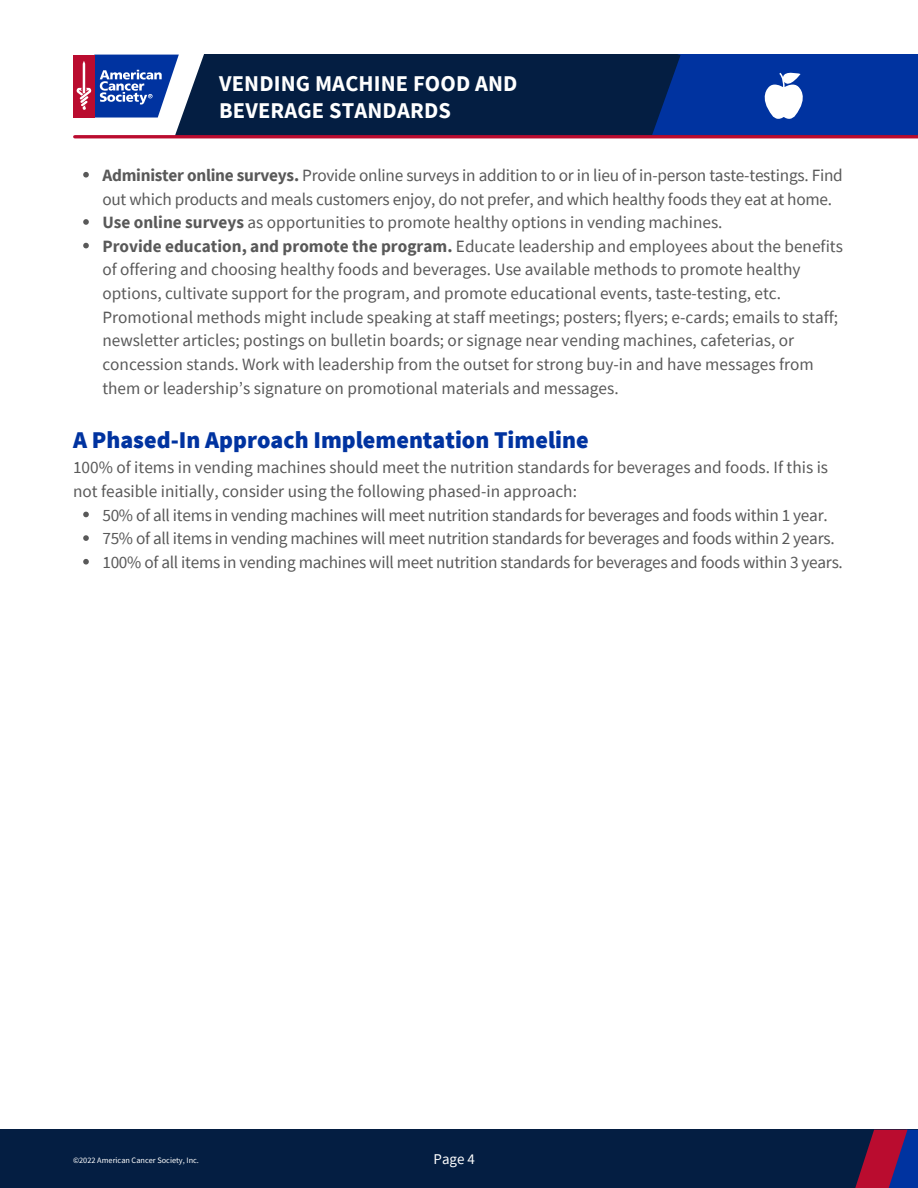
<style>
.page{position:relative;width:918px;height:1188px;background:#fff}
.page>*{position:absolute;margin:0;border:0;box-sizing:border-box;transform-origin:0 0}
.t1{font:900 24px "Source Sans Pro";color:#0033a0}
.t2{font:700 22.5px "Source Sans Pro";letter-spacing:.005em;color:#fff}
.t3{font:17.25px/23.7px "Source Sans Pro";color:#595959}
.t4{font:15px "Source Sans Pro";color:#fff}
.t5{font:8.25px "Source Sans Pro";color:#fff}
.s1{font-weight:700}
</style>
<div class="page">
<div style="left:0;top:1130px;width:918px;height:58px;background:#041e42"></div>
<svg style="left:855px;top:1130px;width:63px;height:58px"></svg>
<div style="left:153px;top:54px;width:765px;height:83px;background:#041e42"></div>
<div style="left:648px;top:54px;width:270px;height:81px;background:#0033a0"></div>
<svg style="left:73px;top:54px;width:146px;height:85px"></svg>
<svg style="left:648px;top:54px;width:33px;height:81px"></svg>
<hr style="left:75px;top:135px;width:843px;height:3px;background:#ba0c2f">
<svg style="left:83px;top:172px;width:6px;height:6px"></svg>
<svg style="left:83px;top:219px;width:6px;height:6px"></svg>
<svg style="left:83px;top:243px;width:6px;height:5px"></svg>
<svg style="left:83px;top:512px;width:6px;height:5px"></svg>
<svg style="left:83px;top:535px;width:6px;height:6px"></svg>
<svg style="left:83px;top:559px;width:6px;height:6px"></svg>
<svg style="left:764px;top:72px;width:39px;height:47px"></svg>
<p class="t2" style="left:219px;top:69px;width:300px">VENDING MACHINE FOOD AND</p>
<p class="t2" style="left:219px;top:96px;width:233px">BEVERAGE STANDARDS</p>
<p class="t3" style="left:102px;top:163px;width:742px"><span class="s1">Administer online surveys.</span> Provide online surveys in addition to or in lieu of in-person taste-testings. Find out which products and meals customers enjoy, do not prefer, and which healthy foods they eat at home.</p>
<p class="t3" style="left:102px;top:210px;width:622px"><span class="s1">Use online surveys</span> as opportunities to promote healthy options in vending machines.</p>
<p class="t3" style="left:102px;top:234px;width:742px"><span class="s1">Provide education, and promote the program.</span> Educate leadership and employees about the benefits of offering and choosing healthy foods and beverages. Use available methods to promote healthy options, cultivate support for the program, and promote educational events, taste-testing, etc.<br>Promotional methods might include speaking at staff meetings; posters; flyers; e-cards; emails to staff; newsletter articles; postings on bulletin boards; or signage near vending machines, cafeterias, or concession stands. Work with leadership from the outset for strong buy-in and have messages from them or leadership’s signature on promotional materials and messages.</p>
<p class="t1" style="left:73px;top:424px;width:517px">A Phased-In Approach Implementation Timeline</p>
<p class="t3" style="left:73px;top:455px;width:757px">100% of items in vending machines should meet the nutrition standards for beverages and foods. If this is not feasible initially, consider using the following phased-in approach:</p>
<p class="t3" style="left:102px;top:503px;width:727px">50% of all items in vending machines will meet nutrition standards for beverages and foods within 1 year.</p>
<p class="t3" style="left:102px;top:526px;width:734px">75% of all items in vending machines will meet nutrition standards for beverages and foods within 2 years.</p>
<p class="t3" style="left:102px;top:550px;width:742px">100% of all items in vending machines will meet nutrition standards for beverages and foods within 3 years.</p>
<p class="t5" style="left:73px;top:1155px;width:127px">©2022 American Cancer Society, Inc.</p>
<p class="t4" style="left:434px;top:1149px;width:43px">Page 4</p>
</div>
